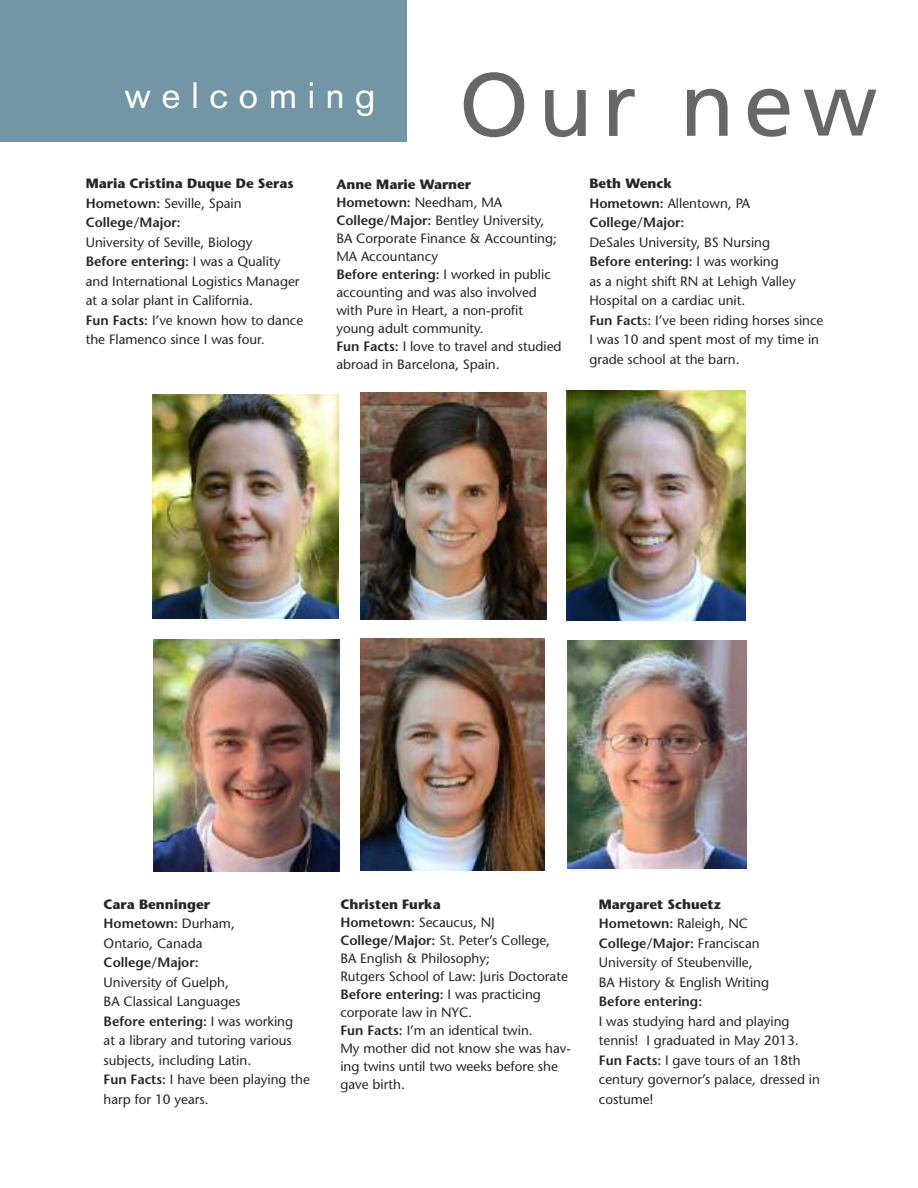
<style>
.page{position:relative;width:918px;height:1188px;background:#fff}
.page>*{position:absolute;margin:0;border:0;box-sizing:border-box;transform-origin:0 0}
.t1{font:90px "Frutiger";letter-spacing:.095em;color:#686768}
.t2{font:36px "Akzidenz Grotesk";letter-spacing:.3em;color:#fff}
.t3{font:13.5px/19.5px "Stone Sans";color:#272627}
.t4{font:600 13.5px/19.5px "Stone Sans";color:#272627}
.t5{font:700 13.5px/19.5px "Stone Sans";color:#272627}
.s1{font-weight:600}
.s2{font-weight:400}
.s3{font-weight:700}
</style>
<div class="page">
<img style="left:360px;top:392px;width:186px;height:228px">
<img style="left:153px;top:640px;width:186px;height:232px">
<img style="left:153px;top:395px;width:186px;height:224px">
<img style="left:360px;top:638px;width:185px;height:233px">
<img style="left:567px;top:641px;width:179px;height:228px">
<img style="left:567px;top:390px;width:178px;height:231px">
<div style="left:0;top:0;width:407px;height:142px;background:#7396a7"></div>
<h2 class="t2" style="left:124px;top:83px;width:252px">welcoming</h2>
<h1 class="t1" style="left:459px;top:68px;width:420px">Our new</h1>
<p class="t5" style="left:86px;top:175px;width:209px">Maria Cristina Duque De Seras<br><span class="s1">Hometown:</span> <span class="s2">Seville, Spain<br></span><span class="s1">College/Major:</span></p>
<p class="t3" style="left:86px;top:234px;width:219px">University of Seville, Biology<br><span class="s1">Before entering:</span> I was a Quality and International Logistics Manager at a solar plant in California.<br><span class="s1">Fun Facts:</span> I’ve known how to dance the Flamenco since I was four.</p>
<p class="t3" style="left:336px;top:177px;width:227px;line-height:18px"><span class="s3">Anne Marie Warner<br></span><span class="s1">Hometown:</span> Needham, MA<br><span class="s1">College/Major:</span> Bentley University,<br>BA Corporate Finance &amp; Accounting;<br>MA Accountancy<br><span class="s1">Before entering:</span> I worked in public accounting and was also involved with Pure in Heart, a non-profit young adult community.<br><span class="s1">Fun Facts:</span> I love to travel and studied abroad in Barcelona, Spain.</p>
<p class="t4" style="left:589px;top:175px;width:162px"><span class="s3">Beth Wenck<br></span>Hometown: <span class="s2">Allentown, PA<br></span>College/Major:</p>
<p class="t3" style="left:589px;top:234px;width:236px">DeSales University, BS Nursing<br><span class="s1">Before entering:</span> I was working<br>as a night shift RN at Lehigh Valley<br>Hospital on a cardiac unit.<br><span class="s1">Fun Fact</span>s: I’ve been riding horses since<br>I was 10 and spent most of my time in grade school at the barn.</p>
<p class="t3" style="left:104px;top:896px;width:133px"><span class="s3">Cara Benninger<br></span><span class="s1">Hometown:</span> Durham,<br>Ontario, Canada</p>
<p class="t4" style="left:104px;top:954px;width:97px">College/Major:</p>
<p class="t3" style="left:104px;top:974px;width:208px">University of Guelph,<br>BA Classical Languages<br><span class="s1">Before entering:</span> I was working<br>at a library and tutoring various subjects, including Latin.<br><span class="s1">Fun Facts:</span> I have been playing the harp for 10 years.</p>
<p class="t3" style="left:340px;top:896px;width:232px;line-height:18px"><span class="s3">Christen Furka<br></span><span class="s1">Hometown:</span> Secaucus, NJ<br><span class="s1">College/Major:</span> St. Peter’s College,<br>BA English &amp; Philosophy;<br>Rutgers School of Law: Juris Doctorate<br><span class="s1">Before entering:</span> I was practicing corporate law in NYC.<br><span class="s1">Fun Facts:</span> I’m an identical twin.<br>My mother did not know she was hav&shy;ing twins until two weeks before she gave birth.</p>
<p class="t3" style="left:599px;top:896px;width:172px"><span class="s3">Margaret Schuetz<br></span><span class="s1">Hometown:</span> Raleigh, NC<br><span class="s1">College/Major:</span> Franciscan<br>University of Steubenville,<br>BA History &amp; English Writing</p>
<p class="t4" style="left:599px;top:993px;width:105px">Before entering:</p>
<p class="t3" style="left:599px;top:1013px;width:223px">I was studying hard and playing tennis! I graduated in May 2013.<br><span class="s1">Fun Facts:</span> I gave tours of an 18th century governor’s palace, dressed in costume!</p>
</div>
